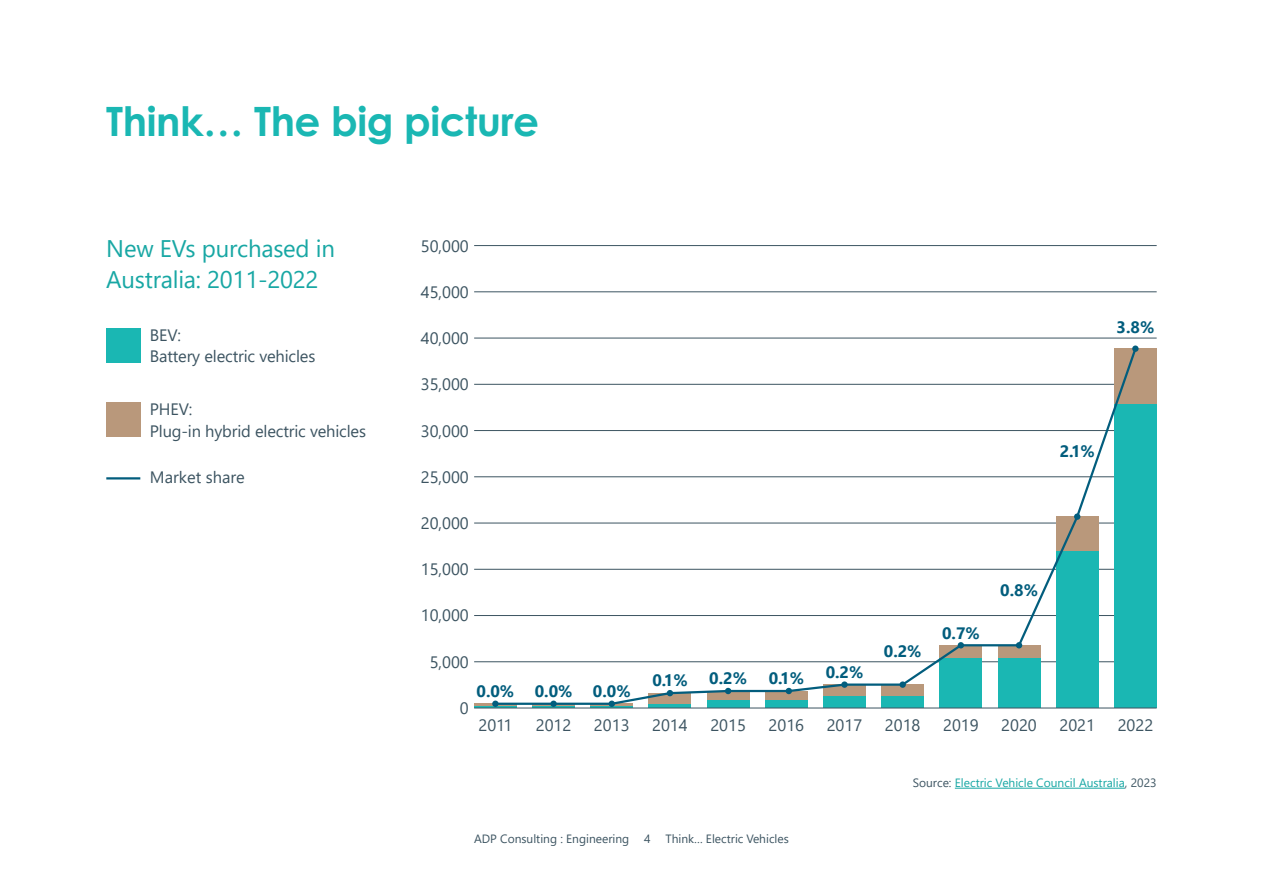
<style>
.page{position:relative;width:1263px;height:893px;background:#fff}
.page>*{position:absolute;margin:0;border:0;box-sizing:border-box;transform-origin:0 0}
.t1{font:700 40.5px "Century Gothic Pro";letter-spacing:-.01em;color:#1ab7b3}
.t2{font:24px/31.5px "Segoe UI";letter-spacing:-.01em;color:#18a7a4}
.t3{font:16.5px/21.8px "Segoe UI";color:#3c5461}
.t4{font:700 16.5px "Segoe UI";color:#025d7d}
.t5{font:12px "Segoe UI";color:#3c5461}
.t6{font:12px "Segoe UI";color:#18a7a4}
.s1{color:#3c5461}
</style>
<div class="page">
<div style="left:106px;top:328px;width:34px;height:34px;background:#1ab7b3"></div>
<div style="left:106px;top:403px;width:34px;height:34px;background:#b9987b"></div>
<hr style="left:106px;top:477px;width:34px;height:2px;background:#025d7d">
<hr style="left:474px;top:661px;width:683px;height:1px;background:#3c5461">
<hr style="left:474px;top:615px;width:683px;height:1px;background:#3c5461">
<hr style="left:474px;top:569px;width:683px;height:1px;background:#3c5461">
<hr style="left:474px;top:523px;width:683px;height:1px;background:#3c5461">
<hr style="left:474px;top:476px;width:683px;height:1px;background:#3c5461">
<hr style="left:474px;top:430px;width:683px;height:1px;background:#3c5461">
<hr style="left:474px;top:384px;width:683px;height:1px;background:#3c5461">
<hr style="left:474px;top:338px;width:683px;height:1px;background:#3c5461">
<hr style="left:474px;top:292px;width:683px;height:1px;background:#3c5461">
<hr style="left:474px;top:245px;width:683px;height:1px;background:#3c5461">
<div style="left:1114px;top:404px;width:43px;height:304px;background:#1ab7b3"></div>
<div style="left:1114px;top:349px;width:43px;height:55px;background:#b9987b"></div>
<div style="left:939px;top:658px;width:43px;height:50px;background:#1ab7b3"></div>
<div style="left:998px;top:658px;width:42px;height:50px;background:#1ab7b3"></div>
<div style="left:881px;top:696px;width:43px;height:12px;background:#1ab7b3"></div>
<div style="left:823px;top:696px;width:43px;height:12px;background:#1ab7b3"></div>
<div style="left:765px;top:699px;width:42px;height:9px;background:#1ab7b3"></div>
<div style="left:707px;top:699px;width:42px;height:9px;background:#1ab7b3"></div>
<svg style="left:649px;top:706px;width:42px;height:2px"></svg>
<hr style="left:590px;top:706px;width:43px;height:2px;background:#1ab7b3">
<hr style="left:532px;top:706px;width:43px;height:2px;background:#1ab7b3">
<hr style="left:474px;top:706px;width:43px;height:2px;background:#1ab7b3">
<hr style="left:474px;top:704px;width:43px;height:2px;background:#b9987b">
<hr style="left:474px;top:708px;width:683px;height:1px;background:#3c5461">
<svg style="left:493px;top:346px;width:645px;height:360px"></svg>
<hr style="left:955px;top:788px;width:170px;height:1px;background:#18a7a4">
<h1 class="t1" style="left:106px;top:96px;width:434px">Think… The big picture</h1>
<h2 class="t2" style="left:106px;top:232px;width:230px">New EVs purchased in<br>Australia: 2011-2022</h2>
<p class="t3" style="left:150px;top:324px;width:167px">BEV:<br>Battery electric vehicles</p>
<p class="t3" style="left:150px;top:398px;width:218px">PHEV:<br>Plug-in hybrid electric vehicles</p>
<p class="t3" style="left:150px;top:466px;width:97px">Market share</p>
<p class="t3" style="left:421px;top:235px;width:50px">50,000</p>
<p class="t3" style="left:421px;top:281px;width:50px">45,000</p>
<p class="t3" style="left:421px;top:327px;width:50px">40,000</p>
<p class="t3" style="left:421px;top:373px;width:50px">35,000</p>
<p class="t3" style="left:421px;top:419px;width:50px">30,000</p>
<p class="t3" style="left:421px;top:466px;width:50px">25,000</p>
<p class="t3" style="left:421px;top:512px;width:50px">20,000</p>
<p class="t3" style="left:421px;top:558px;width:50px">15,000</p>
<p class="t3" style="left:421px;top:604px;width:50px">10,000</p>
<p class="t3" style="left:430px;top:651px;width:41px">5,000</p>
<p class="t3" style="left:460px;top:697px;width:10px">0</p>
<p class="t4" style="left:1116px;top:314px;width:39px">3.8%</p>
<p class="t4" style="left:1060px;top:438px;width:37px">2.1%</p>
<p class="t4" style="left:884px;top:637px;width:39px">0.2%</p>
<p class="t4" style="left:942px;top:619px;width:39px">0.7%</p>
<p class="t4" style="left:1000px;top:577px;width:39px">0.8%</p>
<p class="t4" style="left:826px;top:659px;width:39px">0.2%</p>
<p class="t4" style="left:652px;top:667px;width:37px">0.1%</p>
<p class="t4" style="left:709px;top:665px;width:39px">0.2%</p>
<p class="t4" style="left:769px;top:665px;width:37px">0.1%</p>
<p class="t4" style="left:476px;top:678px;width:39px">0.0%</p>
<p class="t3" style="left:478px;top:714px;width:35px">2011</p>
<p class="t3" style="left:536px;top:714px;width:37px">2012</p>
<p class="t3" style="left:594px;top:714px;width:37px">2013</p>
<p class="t3" style="left:652px;top:714px;width:37px">2014</p>
<p class="t3" style="left:710px;top:714px;width:37px">2015</p>
<p class="t3" style="left:768px;top:714px;width:37px">2016</p>
<p class="t3" style="left:827px;top:714px;width:37px">2017</p>
<p class="t3" style="left:885px;top:714px;width:37px">2018</p>
<p class="t3" style="left:943px;top:714px;width:37px">2019</p>
<p class="t3" style="left:1001px;top:714px;width:37px">2020</p>
<p class="t3" style="left:1059px;top:714px;width:37px">2021</p>
<p class="t3" style="left:1118px;top:714px;width:37px">2022</p>
<p class="t4" style="left:535px;top:678px;width:97px">0.0% 0.0%</p>
<p class="t6" style="left:913px;top:773px;width:245px"><span class="s1">Source:</span> Electric Vehicle Council Australia<span class="s1">, 2023</span></p>
<p class="t5" style="left:474px;top:829px;width:316px">ADP Consulting : Engineering 4 Think… Electric Vehicles</p>
</div>
